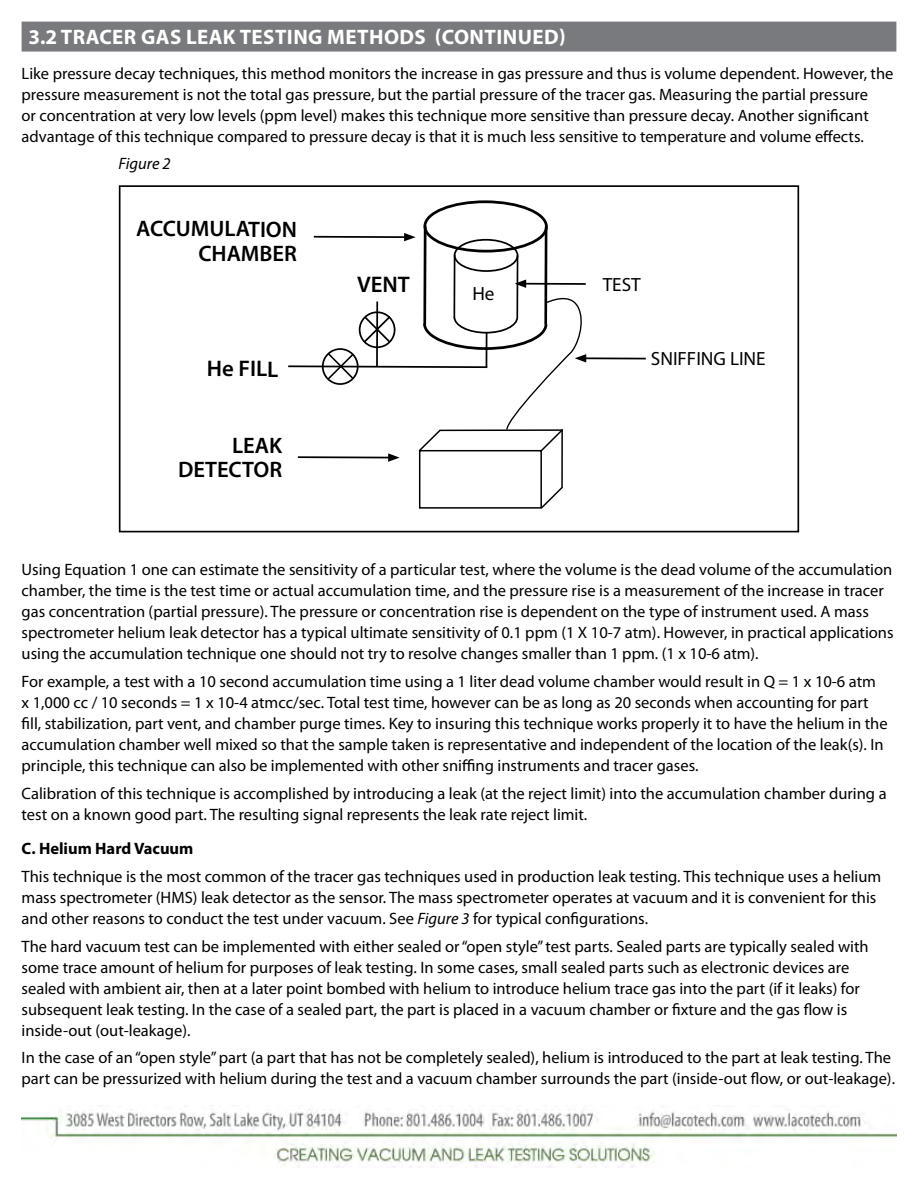
<style>
.page{position:relative;width:918px;height:1188px;background:#fff}
.page>*{position:absolute;margin:0;border:0;box-sizing:border-box;transform-origin:0 0}
.t1{font:600 22.65px "Myriad Pro";letter-spacing:-.005em;color:#000}
.t2{font:600 22.5px/24.3px "Myriad Pro";letter-spacing:-.005em;color:#000;text-align:right}
.t3{font:700 21px "Myriad Pro";letter-spacing:.02em;color:#fff}
.t4{font:19.2px "Myriad Pro";letter-spacing:-.005em;color:#000}
.t5{font:16.5px/21px "Myriad Pro";color:#000}
.t6{font:700 16.5px "Myriad Pro";color:#000}
.t7{font:italic 16.5px "Myriad Pro";color:#000}
.s1{font-style:italic}
</style>
<div class="page">
<img style="left:22px;top:1105px;width:874px;height:63px">
<div style="left:22px;top:22px;width:874px;height:30px;background:#797a7d"></div>
<div style="left:119px;top:185px;width:680px;height:347px;border:2px solid #000"></div>
<hr style="left:583px;top:357px;width:63px;height:2px;background:#000">
<hr style="left:314px;top:236px;width:93px;height:2px;background:#000">
<svg style="left:404px;top:233px;width:12px;height:8px"></svg>
<div style="left:454px;top:239px;width:64px;height:33px;border:2px solid #000;border-radius:50%"></div>
<hr style="left:453px;top:255px;width:2px;height:62px;background:#000">
<hr style="left:516px;top:255px;width:2px;height:62px;background:#000">
<div style="left:423px;top:200px;width:125px;height:53px;border:3px solid #000;border-radius:50%"></div>
<svg style="left:423px;top:226px;width:4px;height:54px"></svg>
<hr style="left:544px;top:226px;width:3px;height:99px;background:#000">
<div style="left:419px;top:450px;width:123px;height:59px;border:2px solid #000"></div>
<hr style="left:561px;top:429px;width:2px;height:59px;background:#000">
<svg style="left:539px;top:485px;width:24px;height:24px"></svg>
<svg style="left:288px;top:280px;width:300px;height:182px"></svg>
<p class="t3" style="left:28px;top:23px;width:446px">3.2 TRACE R GAS LEAK TESTING METHOD S (contin</p>
<p class="t3" style="left:518px;top:23px;width:50px">ued)</p>
<p class="t5" style="left:22px;top:62px;width:873px">Like pressure decay techniques, this method monitors the increase in gas pressure and thus is volume dependent. However, the pressure measurement is not the total gas pressure, but the partial pressure of the tracer gas. Measuring the partial pressure<br>or concentration at very low levels (ppm level) makes this technique more sensitive than pressure decay. Another significant advantage of this technique compared to pressure decay is that it is much less sensitive to temperature and volume effects.</p>
<p class="t7" style="left:118px;top:154px;width:54px">Figure 2</p>
<h2 class="t2" style="left:198px;top:216px;width:100px;text-align:left;text-indent:-62px">ACC UMULATION<br>CHAMBER</h2>
<h1 class="t1" style="left:207px;top:354px;width:73px">He FILL</h1>
<h2 class="t2" style="left:178px;top:433px;width:106px">LEAK<br>DETECTOR</h2>
<h1 class="t1" style="left:357px;top:270px;width:54px">VENT</h1>
<p class="t4" style="left:472px;top:282px;width:24px">He</p>
<p class="t4" style="left:603px;top:273px;width:39px">TEST</p>
<p class="t4" style="left:651px;top:347px;width:116px">SNIFFING LINE</p>
<p class="t5" style="left:22px;top:559px;width:874px">Using Equation 1 one can estimate the sensitivity of a particular test, where the volume is the dead volume of the accumulation chamber, the time is the test time or actual accumulation time, and the pressure rise is a measurement of the increase in tracer gas concentration (partial pressure). The pressure or concentration rise is dependent on the type of instrument used. A mass spectrometer helium leak detector has a typical ultimate sensitivity of 0.1 ppm (1 X 10-7 atm). However, in practical applications using the accumulation technique one should not try to resolve changes smaller than 1 ppm. (1 x 10-6 atm).</p>
<p class="t5" style="left:22px;top:671px;width:868px">For example, a test with a 10 second accumulation time using a 1 liter dead volume chamber would result in Q = 1 x 10-6 atm x 1,000 cc / 10 seconds = 1 x 10-4 atmcc/sec. Total test time, however can be as long as 20 seconds when accounting for part fill, stabilization, part vent, and chamber purge times. Key to insuring this technique works properly it to have the helium in the accumulation chamber well mixed so that the sample taken is representative and independent of the location of the leak(s). In principle, this technique can also be implemented with other sniffing instruments and tracer gases.</p>
<p class="t5" style="left:22px;top:782px;width:867px">Calibration of this technique is accomplished by introducing a leak (at the reject limit) into the accumulation chamber during a test on a known good part. The resulting signal represents the leak rate reject limit.</p>
<p class="t6" style="left:22px;top:838px;width:173px">C. Helium Hard Vacuum</p>
<p class="t5" style="left:22px;top:866px;width:861px">This technique is the most common of the tracer gas techniques used in production leak testing. This technique uses a helium mass spectrometer (HMS) leak detector as the sensor. The mass spectrometer operates at vacuum and it is convenient for this and other reasons to conduct the test under vacuum. See <span class="s1">Figure 3</span> for typical configurations.</p>
<p class="t5" style="left:22px;top:935px;width:849px">The hard vacuum test can be implemented with either sealed or “open style” test parts. Sealed parts are typically sealed with some trace amount of helium for purposes of leak testing. In some cases, small sealed parts such as electronic devices are sealed with ambient air, then at a later point bombed with helium to introduce helium trace gas into the part (if it leaks) for subsequent leak testing. In the case of a sealed part, the part is placed in a vacuum chamber or fixture and the gas flow is inside-out (out-leakage).</p>
<p class="t5" style="left:22px;top:1047px;width:875px">In the case of an “open style” part (a part that has not be completely sealed), helium is introduced to the part at leak testing. The part can be pressurized with helium during the test and a vacuum chamber surrounds the part (inside-out flow, or out-leakage).</p>
</div>
